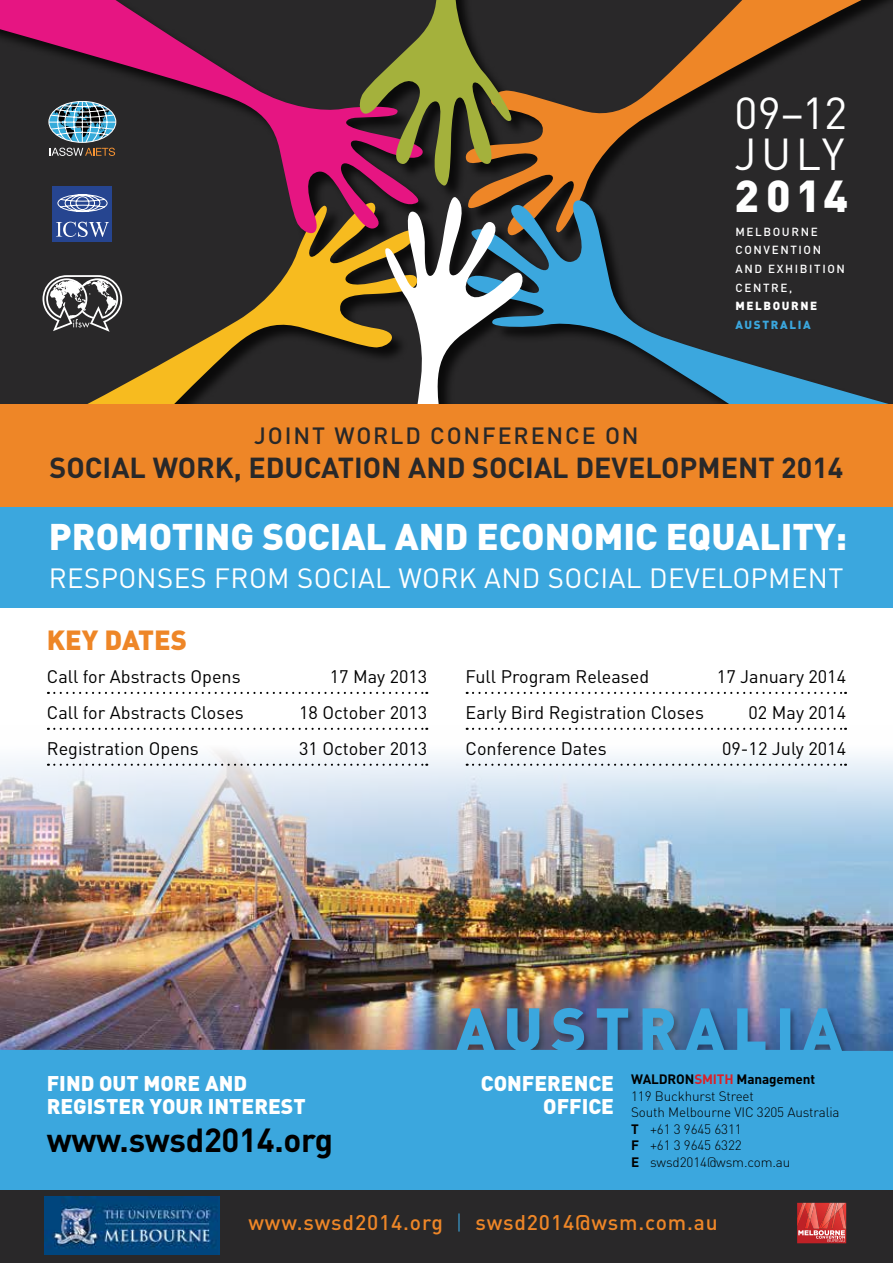
<style>
.page{position:relative;width:893px;height:1263px;background:#fff}
.page>*{position:absolute;margin:0;border:0;box-sizing:border-box;transform-origin:0 0}
.t1{font:44.25px/41.7px "DIN";letter-spacing:.02em;color:#fff}
.t2{font:900 44.25px "DIN";color:#fff}
.t3{font:900 36.75px "DIN";color:#fff}
.t4{font:700 33px "DIN";letter-spacing:-.01em;color:#000}
.t5{font:700 28.65px "DIN";color:#292829}
.t6{font:27.45px "DIN";letter-spacing:.015em;color:#fff}
.t7{font:900 27.3px "DIN";color:#ee8627}
.t8{font:500 23.25px "DIN";letter-spacing:.08em;color:#292829}
.t9{font:900 21px/23.1px "DIN";color:#fff;text-align:right}
.t10{font:500 21px "DIN";letter-spacing:.04em;color:#ee8627}
.t11{font:18px "DIN";color:#000}
.t12{font:300 13.5px/16.5px "DIN";letter-spacing:-.01em;color:#000}
.t13{font:500 11.7px/18.6px "DIN";letter-spacing:.14em;color:#fff}
.t14{font:900 11.7px "DIN";letter-spacing:.14em;color:#fff}
.t15{font:900 11.7px "DIN";letter-spacing:.14em;color:#3ba7de}
.s1{font-weight:700}
.s2{font-weight:700;color:#da2128}
.s3{font-weight:300;color:#3ba7de}
</style>
<div class="page">
<img style="left:0;top:727px;width:893px;height:280px">
<svg style="left:0;top:1008px;width:893px;height:182px;background:#4299ca"></svg>
<div style="left:0;top:496px;width:893px;height:112px;background:#3ba7de"></div>
<div style="left:0;top:404px;width:893px;height:102px;background:#ee8627"></div>
<svg style="left:0;top:242px;width:309px;height:162px;background:#4a3f26"></svg>
<svg style="left:466px;top:0;width:427px;height:192px;background:#4f3926"></svg>
<svg style="left:0;top:0;width:427px;height:242px;background:#4f233a"></svg>
<svg style="left:526px;top:192px;width:367px;height:212px;background:#2d3e48"></svg>
<svg style="left:307px;top:0;width:208px;height:190px;background:#5e4534"></svg>
<svg style="left:309px;top:192px;width:217px;height:212px"></svg>
<svg style="left:48px;top:692px;width:379px;height:2px"></svg>
<svg style="left:48px;top:728px;width:379px;height:2px"></svg>
<svg style="left:48px;top:764px;width:379px;height:2px"></svg>
<svg style="left:467px;top:692px;width:379px;height:2px"></svg>
<svg style="left:467px;top:728px;width:379px;height:2px"></svg>
<svg style="left:467px;top:764px;width:379px;height:2px"></svg>
<div style="left:0;top:1190px;width:893px;height:73px;background:#292829"></div>
<svg style="left:797px;top:1203px;width:49px;height:40px;background:#d5524f"></svg>
<svg style="left:50px;top:148px;width:65px;height:8px"></svg>
<svg style="left:49px;top:101px;width:67px;height:41px;background:#5b8393"></svg>
<div style="left:49px;top:101px;width:67px;height:42px;border:1px solid #fff;border-radius:50%"></div>
<div style="left:53px;top:186px;width:59px;height:55px;background:#264590"></div>
<svg style="left:57px;top:194px;width:51px;height:18px"></svg>
<svg style="left:56px;top:222px;width:53px;height:15px"></svg>
<svg style="left:43px;top:275px;width:79px;height:57px"></svg>
<img style="left:45px;top:1197px;width:174px;height:58px">
<h1 class="t1" style="left:735px;top:91px;width:114px">09–12<br>JULY</h1>
<h1 class="t2" style="left:735px;top:166px;width:115px">2014</h1>
<p class="t13" style="left:735px;top:222px;width:111px">MELBOURNE<br>CONVENTION<br>AND EXHIBITION<br>CENTRE,</p>
<p class="t14" style="left:735px;top:298px;width:83px">MELBOURNE</p>
<p class="t15" style="left:735px;top:317px;width:77px">AUSTRALIA</p>
<p class="t8" style="left:254px;top:420px;width:386px">JOINT WORLD CONFERENCE ON</p>
<h3 class="t5" style="left:50px;top:449px;width:795px">SOCIAL WORK, EDUCATION AND SOCIAL DEVELOPMENT 2014</h3>
<h2 class="t3" style="left:49px;top:512px;width:800px">PROMOTING SOCIAL AND ECONOMIC EQUALITY:</h2>
<h3 class="t6" style="left:49px;top:560px;width:796px">RESPONSES FROM SOCIAL WORK AND SOCIAL DEVELOPMENT</h3>
<h3 class="t7" style="left:47px;top:622px;width:142px">KEY DATES</h3>
<p class="t11" style="left:47px;top:665px;width:195px">Call for Abstracts Opens</p>
<p class="t11" style="left:330px;top:665px;width:99px">17 May 2013</p>
<p class="t11" style="left:47px;top:701px;width:199px">Call for Abstracts Closes</p>
<p class="t11" style="left:299px;top:701px;width:130px">18 October 2013</p>
<p class="t11" style="left:47px;top:737px;width:154px">Registration Opens</p>
<p class="t11" style="left:299px;top:737px;width:130px">31 October 2013</p>
<p class="t11" style="left:466px;top:665px;width:185px">Full Program Released</p>
<p class="t11" style="left:717px;top:665px;width:131px">17 January 2014</p>
<p class="t11" style="left:466px;top:701px;width:240px">Early Bird Registration Closes</p>
<p class="t11" style="left:748px;top:701px;width:99px">02 May 2014</p>
<p class="t11" style="left:466px;top:737px;width:143px">Conference Dates</p>
<p class="t11" style="left:722px;top:737px;width:125px">09-12 July 2014</p>
<p class="t9" style="left:47px;top:1070px;width:260px;text-align:left">FIND OUT MORE AND<br>REGISTER YOUR INTEREST</p>
<h3 class="t4" style="left:47px;top:1118px;width:288px">www.swsd2014.org</h3>
<p class="t9" style="left:481px;top:1070px;width:135px">CONFERENCE<br>OFFICE</p>
<p class="t12" style="left:631px;top:1071px;width:210px"><span class="s1">WALDRON</span><span class="s2">SMITH</span> <span class="s1">Management<br></span>119 Buckhurst Street<br>South Melbourne VIC 3205 Australia<br><span class="s1">T</span> +61 3 9645 6311<br><span class="s1">F</span> +61 3 9645 6322<br><span class="s1">E</span> swsd2014@wsm.com.au</p>
<p class="t10" style="left:248px;top:1209px;width:471px">www.swsd2014.org <span class="s3">|</span> swsd2014@wsm.com.au</p>
</div>
